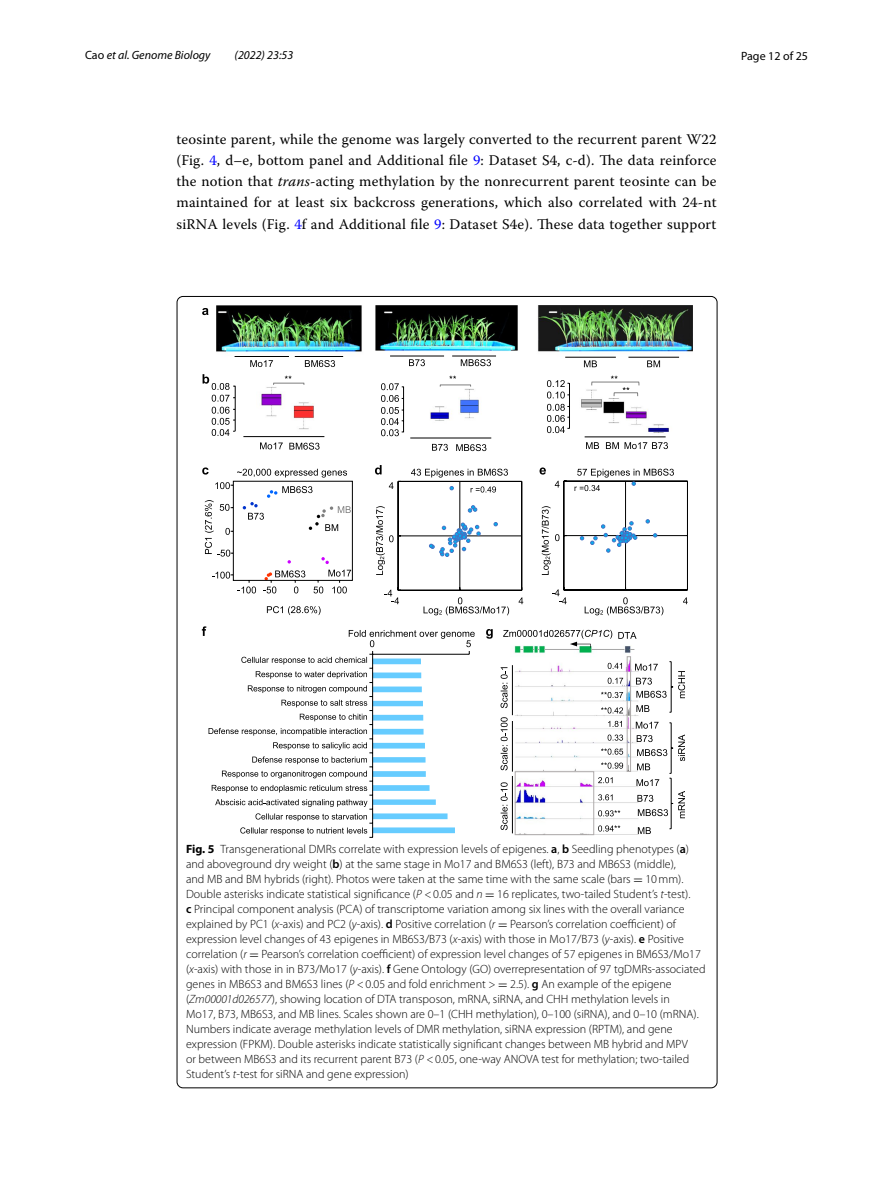
<style>
.page{position:relative;width:893px;height:1187px;background:#fff}
.page>*{position:absolute;margin:0;border:0;box-sizing:border-box;transform-origin:0 0}
.t1{font:14.7px/21.3px "Warnock Pro";letter-spacing:.015em;color:#000;text-align:justify}
.t2{font:300 12px/15px "Myriad Pro";color:#000}
.t3{font:italic 12px "Myriad Pro";color:#000}
.t4{font:12px "Myriad Pro";color:#000}
.s1{font-style:normal}
.s2{color:#00f}
.s3{font-style:italic}
.s4{font-weight:700}
.s5{font-weight:600}
.s6{font-family:"MTSY";font-weight:400}
</style>
<div class="page">
<img style="left:217px;top:305px;width:475px;height:529px">
<svg style="left:547px;top:380px;width:18px;height:2px"></svg>
<svg style="left:606px;top:442px;width:62px;height:7px"></svg>
<svg style="left:586px;top:442px;width:13px;height:7px"></svg>
<hr style="left:585px;top:436px;width:81px;height:1px;background:#000">
<svg style="left:267px;top:606px;width:54px;height:9px"></svg>
<svg style="left:215px;top:482px;width:15px;height:7px"></svg>
<svg style="left:205px;top:500px;width:25px;height:56px"></svg>
<svg style="left:212px;top:571px;width:18px;height:7px"></svg>
<svg style="left:238px;top:586px;width:18px;height:7px"></svg>
<svg style="left:294px;top:586px;width:4px;height:7px"></svg>
<svg style="left:313px;top:586px;width:10px;height:7px"></svg>
<svg style="left:332px;top:586px;width:15px;height:7px"></svg>
<svg style="left:584px;top:360px;width:13px;height:7px"></svg>
<hr style="left:565px;top:357px;width:51px;height:1px;background:#000">
<svg style="left:647px;top:360px;width:13px;height:7px"></svg>
<hr style="left:628px;top:357px;width:51px;height:1px;background:#000">
<svg style="left:202px;top:308px;width:7px;height:7px"></svg>
<svg style="left:409px;top:359px;width:16px;height:7px"></svg>
<hr style="left:390px;top:355px;width:54px;height:1px;background:#000">
<svg style="left:461px;top:359px;width:30px;height:7px"></svg>
<hr style="left:452px;top:355px;width:44px;height:1px;background:#000">
<svg style="left:250px;top:360px;width:23px;height:7px"></svg>
<hr style="left:235px;top:356px;width:54px;height:1px;background:#000">
<svg style="left:305px;top:360px;width:30px;height:7px"></svg>
<hr style="left:295px;top:356px;width:48px;height:1px;background:#000">
<svg style="left:203px;top:374px;width:27px;height:62px"></svg>
<svg style="left:202px;top:467px;width:7px;height:7px"></svg>
<svg style="left:591px;top:376px;width:49px;height:21px"></svg>
<svg style="left:375px;top:583px;width:148px;height:32px"></svg>
<svg style="left:540px;top:467px;width:148px;height:148px"></svg>
<svg style="left:273px;top:376px;width:198px;height:6px"></svg>
<svg style="left:202px;top:626px;width:273px;height:212px"></svg>
<svg style="left:230px;top:382px;width:340px;height:201px"></svg>
<svg style="left:263px;top:586px;width:13px;height:7px"></svg>
<svg style="left:618px;top:632px;width:19px;height:6px"></svg>
<hr style="left:591px;top:649px;width:33px;height:1px;background:#a6a6a6">
<svg style="left:503px;top:629px;width:109px;height:21px"></svg>
<svg style="left:486px;top:629px;width:7px;height:9px"></svg>
<svg style="left:501px;top:782px;width:7px;height:48px"></svg>
<svg style="left:501px;top:717px;width:7px;height:53px"></svg>
<svg style="left:501px;top:667px;width:7px;height:41px"></svg>
<hr style="left:512px;top:665px;width:1px;height:50px;background:#000">
<hr style="left:512px;top:721px;width:1px;height:50px;background:#000">
<hr style="left:512px;top:776px;width:1px;height:57px;background:#000">
<svg style="left:515px;top:656px;width:170px;height:179px"></svg>
<p class="t3" style="left:85px;top:48px;width:127px"><span class="s1">Cao</span> et al. Genome Biology</p>
<p class="t3" style="left:235px;top:48px;width:60px">(2022) 23:53</p>
<p class="t4" style="left:741px;top:48px;width:68px">Page 12 of 25</p>
<p class="t1" style="left:176px;top:128px;width:542px">teosinte parent, while the genome was largely converted to the recurrent parent W22 (Fig. <span class="s2">4</span>, d–e, bottom panel and Additional file <span class="s2">9</span>: Dataset S4, c-d). The data reinforce the notion that <span class="s3">trans</span>-acting methylation by the nonrecurrent parent teosinte can be maintained for at least six backcross generations, which also correlated with 24-nt siRNA levels (Fig. <span class="s2">4</span>f and Additional file <span class="s2">9</span>: Dataset S4e). These data together support</p>
<p class="t2" style="left:186px;top:841px;width:521px"><span class="s4">Fig. 5</span> Transgenerational DMRs correlate with expression levels of epigenes. <span class="s5">a</span>, <span class="s5">b</span> Seedling phenotypes (<span class="s5">a</span>) and aboveground dry weight (<span class="s5">b</span>) at the same stage in Mo17 and BM6S3 (left), B73 and MB6S3 (middle),<br>and MB and BM hybrids (right). Photos were taken at the same time with the same scale (bars <span class="s6">=</span> 10mm).<br>Double asterisks indicate statistical significance (<span class="s3">P</span> &lt;0.05 and <span class="s3">n</span> <span class="s6">=</span> 16 replicates, two-tailed Student’s <span class="s3">t</span>-test).<br><span class="s5">c</span> Principal component analysis (PCA) of transcriptome variation among six lines with the overall variance explained by PC1 (<span class="s3">x</span>-axis) and PC2 (<span class="s3">y</span>-axis). <span class="s5">d</span> Positive correlation (<span class="s3">r</span> <span class="s6">=</span> Pearson’s correlation coefficient) of expression level changes of 43 epigenes in MB6S3/B73 (<span class="s3">x</span>-axis) with those in Mo17/B73 (<span class="s3">y</span>-axis). <span class="s5">e</span> Positive correlation (<span class="s3">r</span> <span class="s6">=</span> Pearson’s correlation coefficient) of expression level changes of 57 epigenes in BM6S3/Mo17 (<span class="s3">x</span>-axis) with those in in B73/Mo17 (<span class="s3">y</span>-axis). <span class="s5">f</span> Gene Ontology (GO) overrepresentation of 97 tgDMRs-associated genes in MB6S3 and BM6S3 lines (<span class="s3">P</span> &lt;0.05 and fold enrichment &gt; <span class="s6">=</span> 2.5). <span class="s5">g</span> An example of the epigene (<span class="s3">Zm00001d026577</span>), showing location of DTA transposon, mRNA, siRNA, and CHH methylation levels in<br>Mo17, B73, MB6S3, and MB lines. Scales shown are 0–1 (CHH methylation), 0–100 (siRNA), and 0–10 (mRNA).<br>Numbers indicate average methylation levels of DMR methylation, siRNA expression (RPTM), and gene expression (FPKM). Double asterisks indicate statistically significant changes between MB hybrid and MPV<br>or between MB6S3 and its recurrent parent B73 (<span class="s3">P</span> &lt;0.05, one-way ANOVA test for methylation; two-tailed Student’s <span class="s3">t</span>-test for siRNA and gene expression)</p>
</div>
